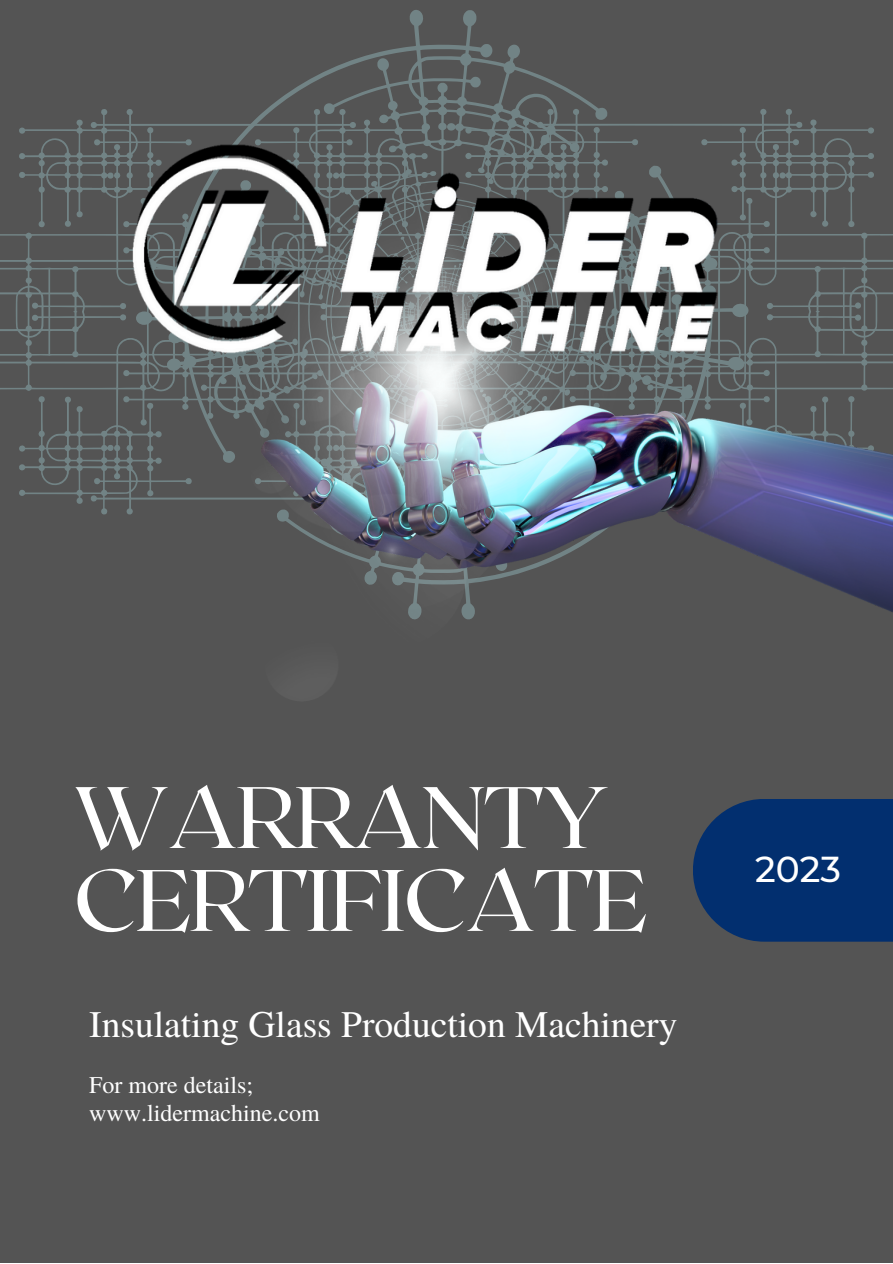
<style>
.page{position:relative;width:893px;height:1264px;background:#fff}
.page>*{position:absolute;margin:0;border:0;box-sizing:border-box;transform-origin:0 0}
.t1{font:87px/82.8px "Roxborough CF";letter-spacing:-.02em;color:#fff}
.t2{font:37.5px "Te X Gyre Termes";color:#fff}
.t3{font:500 36px "Montserrat";color:#fff}
.t4{font:24px/28px "Te X Gyre Termes";color:#fff}
</style>
<div class="page">
<div style="left:0;top:0;width:892px;height:1262px;background:#545454"></div>
<svg style="left:269px;top:10px;width:327px;height:97px"></svg>
<svg style="left:0;top:107px;width:892px;height:408px"></svg>
<img style="left:641px;top:382px;width:251px;height:230px">
<img style="left:220px;top:371px;width:421px;height:249px">
<svg style="left:693px;top:799px;width:199px;height:142px;background:#08316c"></svg>
<img style="left:130px;top:137px;width:600px;height:221px">
<img style="left:127px;top:151px;width:600px;height:220px">
<h1 class="t1" style="left:74px;top:771px;width:575px">WARRANTY<br>CERTIFICATE</h1>
<h2 class="t2" style="left:89px;top:997px;width:589px">Insulating Glass Production Machinery</h2>
<p class="t4" style="left:89px;top:1069px;width:232px">For more details; www.lidermachine.com</p>
<h3 class="t3" style="left:755px;top:846px;width:87px">2023</h3>
</div>
